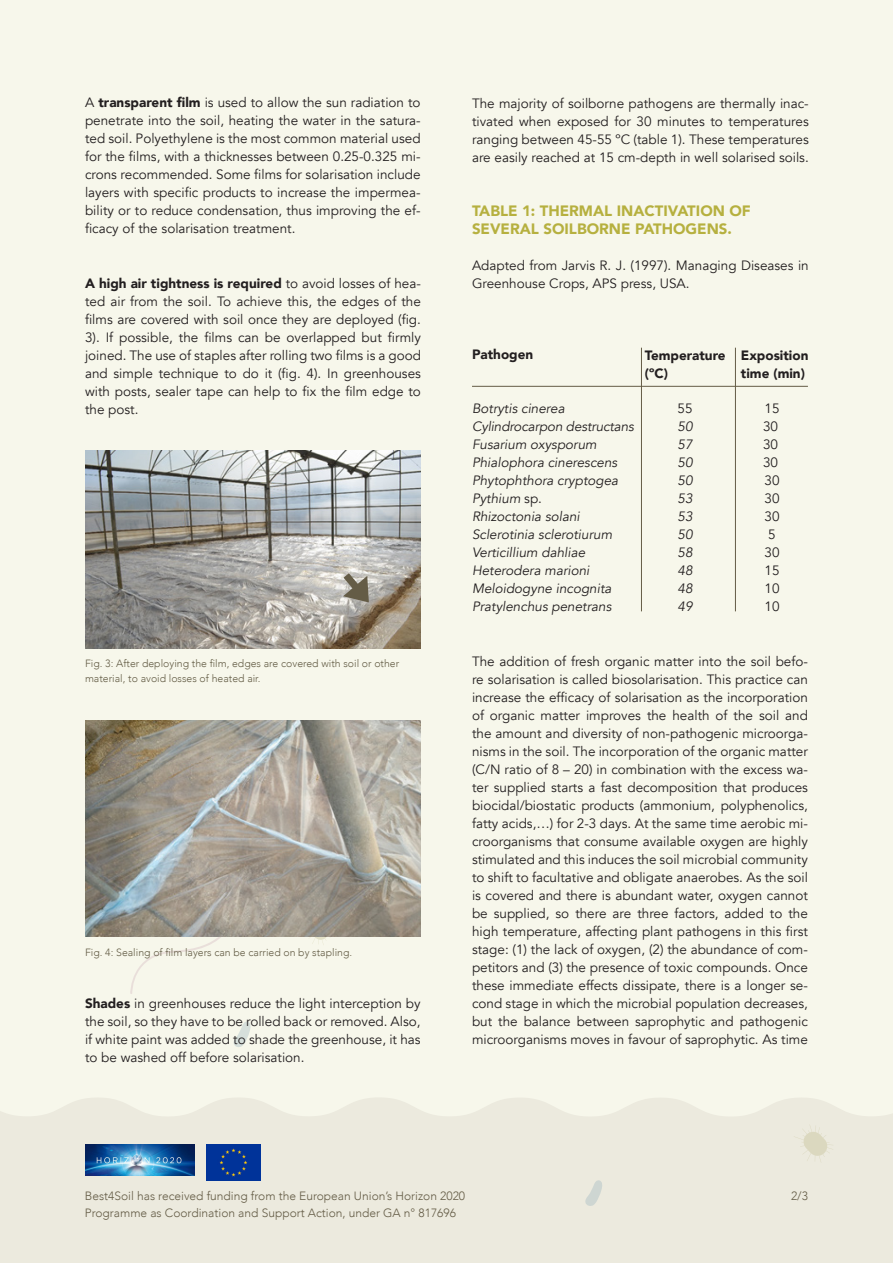
<style>
.page{position:relative;width:893px;height:1263px;background:#fff}
.page>*{position:absolute;margin:0;border:0;box-sizing:border-box;transform-origin:0 0}
.t1{font:900 15px "Avenir";color:#b6b03f}
.t2{font:13.5px/18px "Avenir";color:#231f20;text-align:justify}
.t3{font:italic 13.5px "Avenir";color:#231f20}
.t4{font:900 13.5px/18px "Avenir";color:#231f20}
.t5{font:300 12px "Avenir";color:#645c46}
.t6{font:300 10.5px/15px "Avenir";color:#635c45}
.s1{font-weight:900}
.s2{font-style:normal}
</style>
<div class="page">
<div style="left:0;top:200px;width:893px;height:897px;background:#f7f7eb"></div>
<div style="left:0;top:1097px;width:893px;height:166px;background:#eceade"></div>
<svg style="left:794px;top:1124px;width:39px;height:39px;background:#e6e4d4"></svg>
<div style="left:130px;top:936px;width:104px;height:58px;background:#f7f7eb"></div>
<svg style="left:585px;top:1180px;width:19px;height:27px"></svg>
<svg style="left:302px;top:936px;width:31px;height:9px"></svg>
<svg style="left:234px;top:1021px;width:18px;height:27px"></svg>
<div style="left:0;top:0;width:893px;height:200px;background:#f7f7eb"></div>
<img style="left:85px;top:1144px;width:109px;height:31px">
<img style="left:207px;top:1144px;width:53px;height:36px">
<img style="left:85px;top:450px;width:336px;height:198px">
<img style="left:85px;top:720px;width:336px;height:216px">
<hr style="left:472px;top:386px;width:336px;height:1px;background:#645c46">
<hr style="left:641px;top:348px;width:1px;height:263px;background:#645c46">
<hr style="left:735px;top:348px;width:1px;height:263px;background:#645c46">
<svg style="left:343px;top:573px;width:26px;height:29px"></svg>
<p class="t2" style="left:85px;top:94px;width:337px">A <span class="s1">transparent film</span> is used to allow the sun radiation to penetrate into the soil, heating the water in the satura&shy;ted soil. Polyethylene is the most common material used for the films, with a thicknesses between 0.25-0.325 mi&shy;crons recommended. Some films for solarisation include layers with specific products to increase the impermea&shy;bility or to reduce condensation, thus improving the ef&shy;ficacy of the solarisation treatment.</p>
<p class="t2" style="left:472px;top:94px;width:338px">The majority of soilborne pathogens are thermally inac&shy;tivated when exposed for 30 minutes to temperatures ranging between 45-55 ºC (table 1). These temperatures are easily reached at 15 cm-depth in well solarised soils.</p>
<p class="t1" style="left:472px;top:197px;width:280px">TABLE 1: THERMAL INACTIVATION OF</p>
<p class="t1" style="left:472px;top:215px;width:261px">SEVERAL SOILBORNE PATHOGENS.</p>
<p class="t2" style="left:472px;top:256px;width:338px">Adapted from Jarvis R. J. (1997). Managing Diseases in<br>Greenhouse Crops, APS press, USA.</p>
<p class="t2" style="left:85px;top:274px;width:337px"><span class="s1">A high air tightness is required</span> to avoid losses of hea&shy;ted air from the soil. To achieve this, the edges of the films are covered with soil once they are deployed (fig.<br>3). If possible, the films can be overlapped but firmly joined. The use of staples after rolling two films is a good and simple technique to do it (fig. 4). In greenhouses with posts, sealer tape can help to fix the film edge to the post.</p>
<p class="t4" style="left:472px;top:345px;width:63px">Pathogen</p>
<p class="t4" style="left:741px;top:346px;width:69px">Exposition time (min)</p>
<p class="t4" style="left:645px;top:346px;width:82px">Temperature</p>
<p class="t4" style="left:645px;top:364px;width:25px">(ºC)</p>
<p class="t3" style="left:472px;top:400px;width:94px">Botrytis cinerea</p>
<p class="t2" style="left:677px;top:400px;width:17px">55</p>
<p class="t2" style="left:764px;top:400px;width:17px">15</p>
<p class="t3" style="left:472px;top:418px;width:163px">Cylindrocarpon destructans</p>
<p class="t3" style="left:678px;top:418px;width:16px">50</p>
<p class="t2" style="left:763px;top:418px;width:17px">30</p>
<p class="t3" style="left:472px;top:436px;width:126px">Fusarium oxysporum</p>
<p class="t3" style="left:678px;top:436px;width:16px">57</p>
<p class="t2" style="left:763px;top:436px;width:17px">30</p>
<p class="t3" style="left:472px;top:454px;width:147px">Phialophora cinerescens</p>
<p class="t3" style="left:678px;top:454px;width:16px">50</p>
<p class="t2" style="left:763px;top:454px;width:17px">30</p>
<p class="t3" style="left:472px;top:472px;width:148px">Phytophthora cryptogea</p>
<p class="t3" style="left:678px;top:472px;width:16px">50</p>
<p class="t2" style="left:764px;top:472px;width:17px">30</p>
<p class="t3" style="left:472px;top:490px;width:71px">Pythium <span class="s2">sp.</span></p>
<p class="t3" style="left:678px;top:490px;width:16px">53</p>
<p class="t2" style="left:764px;top:490px;width:17px">30</p>
<p class="t3" style="left:472px;top:508px;width:109px">Rhizoctonia solani</p>
<p class="t3" style="left:678px;top:508px;width:16px">53</p>
<p class="t2" style="left:764px;top:508px;width:17px">30</p>
<p class="t3" style="left:472px;top:526px;width:142px">Sclerotinia sclerotiurum</p>
<p class="t3" style="left:678px;top:526px;width:16px">50</p>
<p class="t2" style="left:768px;top:526px;width:9px">5</p>
<p class="t3" style="left:472px;top:544px;width:115px">Verticillium dahliae</p>
<p class="t3" style="left:678px;top:544px;width:16px">58</p>
<p class="t2" style="left:764px;top:544px;width:17px">30</p>
<p class="t3" style="left:472px;top:562px;width:119px">Heterodera marioni</p>
<p class="t3" style="left:678px;top:562px;width:16px">48</p>
<p class="t2" style="left:764px;top:562px;width:17px">15</p>
<p class="t3" style="left:472px;top:580px;width:141px">Meloidogyne incognita</p>
<p class="t3" style="left:678px;top:580px;width:16px">48</p>
<p class="t2" style="left:764px;top:580px;width:17px">10</p>
<p class="t3" style="left:472px;top:598px;width:141px">Pratylenchus penetrans</p>
<p class="t3" style="left:678px;top:598px;width:16px">49</p>
<p class="t2" style="left:764px;top:598px;width:17px">10</p>
<p class="t6" style="left:85px;top:656px;width:316px">Fig. 3: After deploying the film, edges are covered with soil or other material, to avoid losses of heated air.</p>
<p class="t6" style="left:85px;top:945px;width:269px">Fig. 4: Sealing of film layers can be carried on by stapling.</p>
<p class="t2" style="left:85px;top:994px;width:337px"><span class="s1">Shades</span> in greenhouses reduce the light interception by the soil, so they have to be rolled back or removed. Also, if white paint was added to shade the greenhouse, it has to be washed off before solarisation.</p>
<p class="t2" style="left:472px;top:652px;width:337px">The addition of fresh organic matter into the soil befo&shy;re solarisation is called biosolarisation. This practice can increase the efficacy of solarisation as the incorporation of organic matter improves the health of the soil and the amount and diversity of non-pathogenic microorga&shy;nisms in the soil. The incorporation of the organic matter (C/N ratio of 8 – 20) in combination with the excess wa&shy;ter supplied starts a fast decomposition that produces biocidal/biostatic products (ammonium, polyphenolics, fatty acids,…) for 2-3 days. At the same time aerobic mi&shy;croorganisms that consume available oxygen are highly stimulated and this induces the soil microbial community to shift to facultative and obligate anaerobes. As the soil is covered and there is abundant water, oxygen cannot be supplied, so there are three factors, added to the high temperature, affecting plant pathogens in this first stage: (1) the lack of oxygen, (2) the abundance of com&shy;petitors and (3) the presence of toxic compounds. Once these immediate effects dissipate, there is a longer se&shy;cond stage in which the microbial population decreases, but the balance between saprophytic and pathogenic microorganisms moves in favour of saprophytic. As time</p>
<p class="t5" style="left:85px;top:1189px;width:382px">Best4Soil has received funding from the European Union’s Horizon 2020</p>
<p class="t5" style="left:85px;top:1205px;width:373px">Programme as Coordination and Support Action, under GA n° 817696</p>
<p class="t5" style="left:791px;top:1189px;width:18px">2/3</p>
</div>
